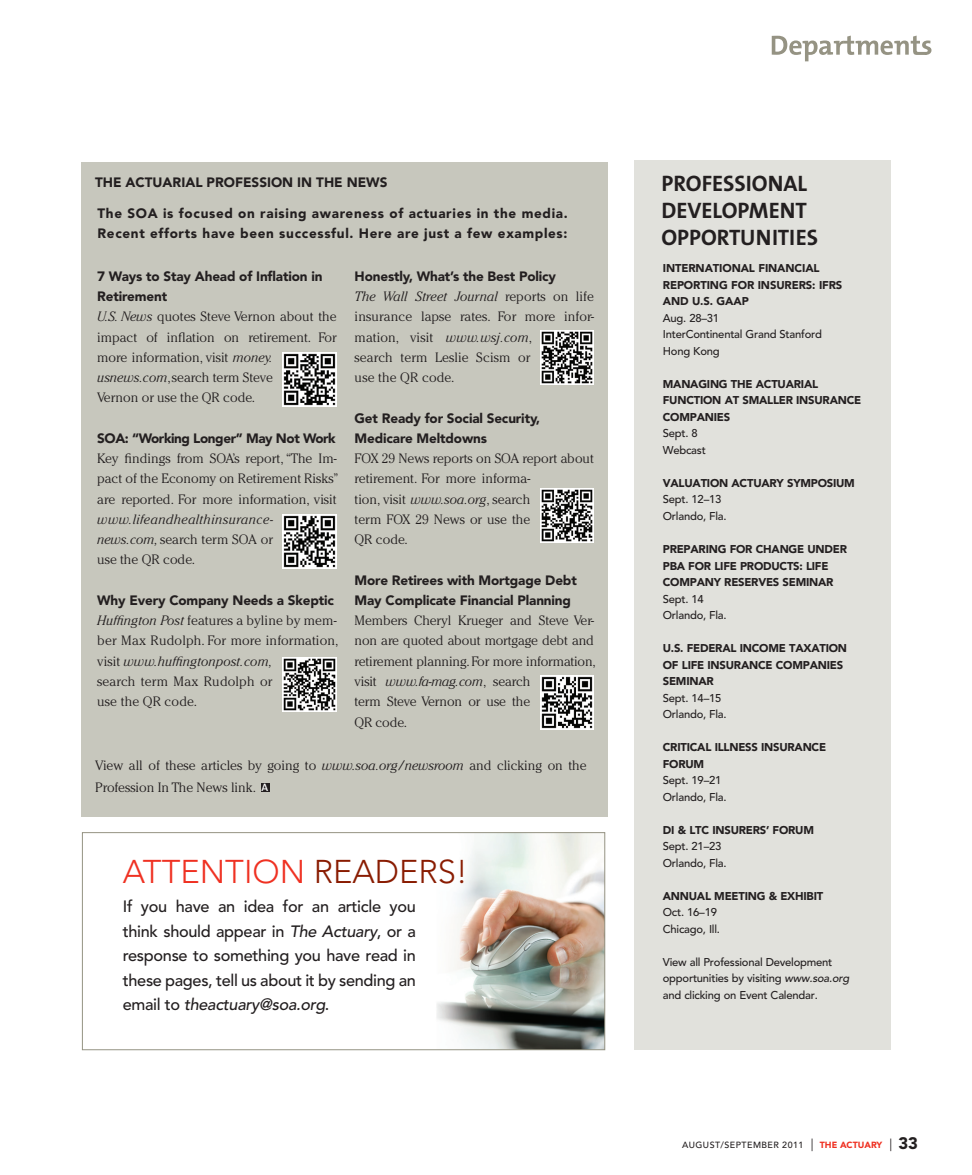
<style>
.page{position:relative;width:972px;height:1175px;background:#fff}
.page>*{position:absolute;margin:0;border:0;box-sizing:border-box;transform-origin:0 0}
.t1{font:300 32.7px "Avenir";color:#ef3122}
.t2{font:700 22.5px/27px "The Mix B7";color:#231f20}
.t3{font:500 16.35px/24.5px "Avenir";letter-spacing:-.02em;color:#231f20;text-align:justify}
.t4{font:300 13.5px/20.2px "Cheltenham Std";color:#231f20}
.t5{font:900 13.5px/20.2px "Avenir";letter-spacing:-.01em;color:#231f20}
.t6{font:900 13.5px/20.2px "Avenir";letter-spacing:.05em;color:#231f20}
.t7{font:900 13.5px "Avenir";letter-spacing:-.03em;color:#231f20}
.Feature_-_Body{font:900 11.25px/16.5px "Avenir";letter-spacing:-.02em;color:#231f20}
.Feature_-_Body-2{font:500 11.25px/16.5px "Avenir";letter-spacing:-.02em;color:#231f20}
.t8{font:600 10.8px "The Mix B6";color:#fff}
.t9{font:500 8.85px "Avenir";letter-spacing:.05em;color:#231f20}
.s1{font-style:italic}
.s2{color:#891c02}
.s3{font-weight:400;font-size:12.6px}
.s4{font-weight:900;color:#ef3122}
.s5{font-weight:900;font-size:16.65px}
</style>
<div class="page">
<svg style="left:772px;top:36px;width:159px;height:25px"></svg>
<div style="left:634px;top:160px;width:257px;height:889px;background:#e1e1dc"></div>
<div style="left:81px;top:162px;width:527px;height:654px;background:#c7c7bd"></div>
<div style="left:261px;top:783px;width:9px;height:9px;background:#231f20"></div>
<img style="left:282px;top:657px;width:54px;height:54px">
<img style="left:437px;top:834px;width:166px;height:213px">
<div style="left:82px;top:832px;width:523px;height:217px;border:1px solid #959383"></div>
<img style="left:540px;top:330px;width:54px;height:54px">
<img style="left:540px;top:489px;width:54px;height:54px">
<img style="left:540px;top:675px;width:54px;height:54px">
<img style="left:283px;top:514px;width:54px;height:54px">
<img style="left:283px;top:353px;width:54px;height:54px">
<p class="t5" style="left:95px;top:172px;width:294px">THE ACTUARIAL PROFESSION IN THE NEWS</p>
<p class="t6" style="left:98px;top:203px;width:472px">The SOA is focused on raising awareness of actuaries in the media.<br>Recent efforts have been successful. Here are just a few examples:</p>
<p class="t5" style="left:97px;top:266px;width:227px">7 Ways to Stay Ahead of Inflation in<br>Retirement</p>
<p class="t4" style="left:97px;top:306px;width:241px"><span class="s1">U.S. News</span> quotes Steve Vernon about the impact of inflation on retirement. For more information, visit <span class="s1">money. usnews.com</span>, search term Steve<br>Vernon or use the QR code.</p>
<p class="t7" style="left:97px;top:430px;width:240px">SOA: “Working Longer” May Not Work</p>
<p class="t4" style="left:97px;top:448px;width:243px">Key findings from SOA’s report, “The Im&shy;pact of the Economy on Retirement Risks” are reported. For more information, visit <span class="s1">www.lifeandhealthinsurance-<br>news.com,</span> search term SOA or<br>use the QR code.</p>
<p class="t5" style="left:97px;top:590px;width:238px">Why Every Company Needs a Skeptic</p>
<p class="t4" style="left:97px;top:610px;width:243px"><span class="s1">Huffington Post</span> features a byline by mem&shy;ber Max Rudolph. For more information, visit <span class="s1">www.huffingtonpost.com,<br></span>search term Max Rudolph or<br>use the QR code.</p>
<p class="t5" style="left:355px;top:266px;width:203px">Honestly, What’s the Best Policy</p>
<p class="t4" style="left:355px;top:286px;width:241px"><span class="s1">The Wall Street Journal</span> reports on life insurance lapse rates. For more infor&shy;mation, visit <span class="s1">www.wsj.com</span>,<br>search term Leslie Scism or<br>use the QR code.</p>
<p class="t5" style="left:355px;top:408px;width:187px">Get Ready for Social Security,<br>Medicare Meltdowns</p>
<p class="t4" style="left:355px;top:448px;width:241px">FOX 29 News reports on SOA report about retirement. For more informa-<br>tion, visit <span class="s1">www.soa.org</span>, search<br>term FOX 29 News or use the<br>QR code.</p>
<p class="t5" style="left:355px;top:570px;width:224px">More Retirees with Mortgage Debt<br>May Complicate Financial Planning</p>
<p class="t4" style="left:355px;top:610px;width:243px">Members Cheryl Krueger and Steve Ver&shy;non are quoted about mortgage debt and retirement planning. For more information, visit <span class="s1">www.fa-mag.com</span>, search<br>term Steve Vernon or use the<br>QR code.</p>
<p class="t4" style="left:95px;top:755px;width:493px;line-height:21.6px">View all of these articles by going to <span class="s1">www.soa.org/newsroom</span> and clicking on the<br>Profession In The News link.</p>
<p class="t8" style="left:262px;top:782px;width:8px">A</p>
<p class="t1" style="left:123px;top:852px;width:347px">ATTENTION <span class="s2">READERS!</span></p>
<p class="t3" style="left:123px;top:894px;width:295px">If you have an idea for an article you think should appear in <span class="s1">The Actuary</span>, or a response to something you have read in these pages, tell us about it by sending an email to <span class="s1">theactuary@soa.org</span>.</p>
<p class="t2" style="left:662px;top:170px;width:147px">PROFESSIONAL</p>
<p class="t2" style="left:662px;top:197px;width:158px">DEVELOPMENT<br>OPPORTUNITIES</p>
<p class="Feature_-_Body" style="left:663px;top:260px;width:181px">INTERNATIONAL FINANCIAL<br>REPORTING FOR INSURERS: IFRS<br>AND U.S. GAAP</p>
<p class="Feature_-_Body-2" style="left:663px;top:310px;width:58px">Aug. 28–31</p>
<p class="Feature_-_Body-2" style="left:663px;top:326px;width:161px">InterContinental Grand Stanford</p>
<p class="Feature_-_Body-2" style="left:663px;top:343px;width:58px">Hong Kong</p>
<p class="Feature_-_Body" style="left:663px;top:376px;width:200px">MANAGING THE ACTUARIAL<br>FUNCTION AT SMALLER INSURANCE<br>COMPANIES</p>
<p class="Feature_-_Body-2" style="left:663px;top:425px;width:37px">Sept. 8</p>
<p class="Feature_-_Body-2" style="left:663px;top:442px;width:45px">Webcast</p>
<p class="Feature_-_Body" style="left:663px;top:475px;width:194px">VALUATION ACTUARY SYMPOSIUM</p>
<p class="Feature_-_Body-2" style="left:663px;top:491px;width:60px">Sept. 12–13</p>
<p class="Feature_-_Body-2" style="left:663px;top:508px;width:65px">Orlando, Fla.</p>
<p class="Feature_-_Body" style="left:663px;top:541px;width:186px">PREPARING FOR CHANGE UNDER<br>PBA FOR LIFE PRODUCTS: LIFE<br>COMPANY RESERVES SEMINAR</p>
<p class="Feature_-_Body-2" style="left:663px;top:590px;width:43px">Sept. 14</p>
<p class="Feature_-_Body-2" style="left:663px;top:607px;width:65px">Orlando, Fla.</p>
<p class="Feature_-_Body" style="left:663px;top:640px;width:186px">U.S. FEDERAL INCOME TAXATION<br>OF LIFE INSURANCE COMPANIES<br>SEMINAR</p>
<p class="Feature_-_Body-2" style="left:663px;top:689px;width:60px">Sept. 14–15</p>
<p class="Feature_-_Body-2" style="left:663px;top:706px;width:65px">Orlando, Fla.</p>
<p class="Feature_-_Body" style="left:663px;top:739px;width:165px">CRITICAL ILLNESS INSURANCE<br>FORUM</p>
<p class="Feature_-_Body-2" style="left:663px;top:772px;width:60px">Sept. 19–21</p>
<p class="Feature_-_Body-2" style="left:663px;top:788px;width:65px">Orlando, Fla.</p>
<p class="Feature_-_Body" style="left:663px;top:821px;width:153px">DI &amp; LTC INSURERS’ FORUM</p>
<p class="Feature_-_Body-2" style="left:663px;top:838px;width:60px">Sept. 21–23</p>
<p class="Feature_-_Body-2" style="left:663px;top:854px;width:65px">Orlando, Fla.</p>
<p class="Feature_-_Body" style="left:663px;top:887px;width:162px">ANNUAL MEETING &amp; EXHIBIT</p>
<p class="Feature_-_Body-2" style="left:663px;top:904px;width:56px">Oct. 16–19</p>
<p class="Feature_-_Body-2" style="left:663px;top:920px;width:59px">Chicago, Ill.</p>
<p class="Feature_-_Body-2" style="left:663px;top:953px;width:188px">View all Professional Development opportunities by visiting <span class="s1">www.soa.org </span>and clicking on Event Calendar.</p>
<p class="t9" style="left:682px;top:1139px;width:237px">AUGUST/SEPTEMBER 2011 <span class="s3">|</span> <span class="s4">THE ACTUARY</span> <span class="s3">|</span> <span class="s5">33</span></p>
</div>
